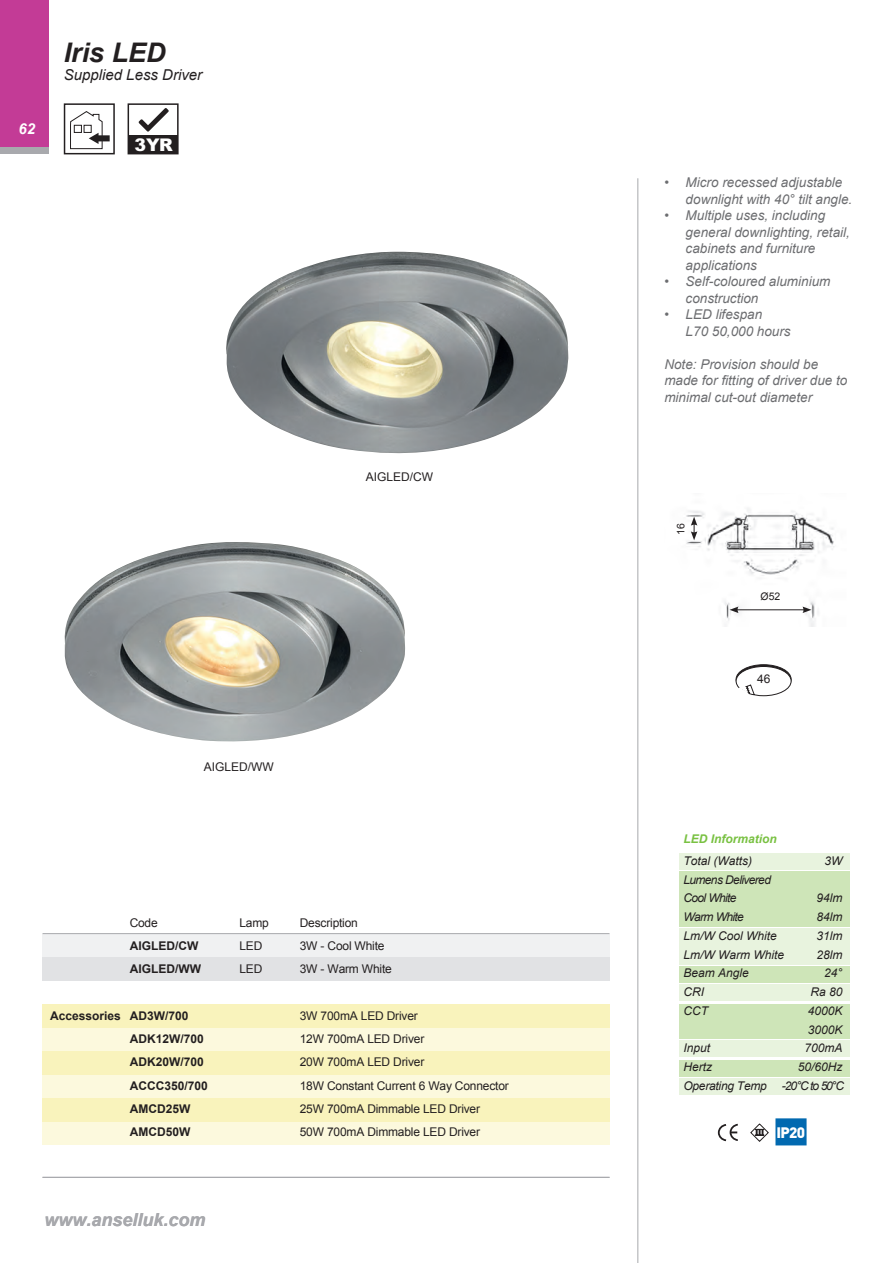
<style>
.page{position:relative;width:893px;height:1263px;background:#fff}
.page>*{position:absolute;margin:0;border:0;box-sizing:border-box;transform-origin:0 0}
.t1{font:italic 700 27px "Arial";color:#231f20}
.t2{font:italic 700 18px "Arial";color:#a8a9ad}
.t3{font:900 17.4px "Arial";color:#fff}
.t4{font:italic 15px "Arial";color:#231f20}
.t5{font:900 15px "DIN";color:#fff}
.t6{font:italic 700 15px "Arial";color:#fff}
.t7{font:italic 13.5px/16.5px "Arial";color:#6c6d70}
.t8{font:12px "Arial";letter-spacing:-.015em;color:#231f20}
.t9{font:italic 12px/18.8px "Arial";color:#231f20}
.t10{font:700 12px "Arial";color:#231f20}
.t11{font:italic 12px/18.8px "Arial";letter-spacing:-.05em;color:#231f20}
.t12{font:italic 12px/18.8px "Arial";letter-spacing:-.02em;color:#231f20;text-align:right}
.t13{font:italic 700 12px "Arial";color:#79c142}
.t14{font:10.5px "Arial";color:#231f20}
</style>
<div class="page">
<hr style="left:43px;top:1177px;width:566px;height:1px;background:#a8a9ad">
<hr style="left:637px;top:178px;width:1px;height:1085px;background:#a8a9ad">
<svg style="left:70px;top:111px;width:40px;height:38px"></svg>
<div style="left:64px;top:103px;width:51px;height:51px;border:2px solid #231f20"></div>
<div style="left:680px;top:871px;width:170px;height:56px;background:#cee5b8"></div>
<div style="left:680px;top:966px;width:170px;height:16px;background:#cee5b8"></div>
<div style="left:680px;top:1060px;width:170px;height:16px;background:#cee5b8"></div>
<div style="left:680px;top:1004px;width:170px;height:35px;background:#cee5b8"></div>
<div style="left:680px;top:941px;width:170px;height:24px;background:#e8f3de"></div>
<div style="left:680px;top:928px;width:170px;height:17px;background:#e8f3de"></div>
<div style="left:680px;top:984px;width:170px;height:16px;background:#e8f3de"></div>
<div style="left:680px;top:1078px;width:170px;height:16px;background:#e8f3de"></div>
<div style="left:680px;top:1041px;width:170px;height:16px;background:#e8f3de"></div>
<div style="left:680px;top:853px;width:170px;height:16px;background:#e8f3de"></div>
<div style="left:736px;top:664px;width:55px;height:30px;border:1px solid #231f20;border-radius:50%"></div>
<svg style="left:735px;top:666px;width:56px;height:30px"></svg>
<img style="left:686px;top:508px;width:148px;height:119px">
<hr style="left:736px;top:609px;width:69px;height:1px;background:#231f20">
<svg style="left:729px;top:606px;width:10px;height:7px"></svg>
<svg style="left:802px;top:606px;width:9px;height:7px"></svg>
<svg style="left:691px;top:517px;width:6px;height:23px"></svg>
<svg style="left:717px;top:1123px;width:21px;height:19px"></svg>
<svg style="left:750px;top:1123px;width:19px;height:19px"></svg>
<div style="left:775px;top:1118px;width:32px;height:27px;background:#0169b0"></div>
<img style="left:226px;top:252px;width:343px;height:202px">
<img style="left:64px;top:542px;width:341px;height:200px">
<div style="left:43px;top:1028px;width:567px;height:23px;background:#fcf9dd"></div>
<div style="left:43px;top:1004px;width:567px;height:24px;background:#f9f3bc"></div>
<div style="left:43px;top:1074px;width:567px;height:24px;background:#fcf9dd"></div>
<div style="left:43px;top:1051px;width:567px;height:23px;background:#f9f3bc"></div>
<div style="left:43px;top:1121px;width:567px;height:23px;background:#fcf9dd"></div>
<div style="left:43px;top:1098px;width:567px;height:23px;background:#f9f3bc"></div>
<div style="left:43px;top:934px;width:567px;height:23px;background:#f0f1f2"></div>
<div style="left:43px;top:957px;width:567px;height:24px;background:#e1e2e4"></div>
<hr style="left:43px;top:933px;width:566px;height:1px;background:#a8a9ad">
<div style="left:128px;top:135px;width:50px;height:19px;background:#231f20"></div>
<svg style="left:139px;top:108px;width:30px;height:24px"></svg>
<div style="left:128px;top:103px;width:51px;height:51px;border:2px solid #231f20"></div>
<div style="left:0;top:147px;width:49px;height:7px;background:#a8a9ad"></div>
<div style="left:0;top:0;width:49px;height:147px;background:#c33b96"></div>
<p class="t6" style="left:19px;top:118px;width:18px">62</p>
<h1 class="t1" style="left:64px;top:35px;width:104px">Iris LED</h1>
<p class="t4" style="left:64px;top:65px;width:140px">Supplied Less Driver</p>
<p class="t3" style="left:135px;top:132px;width:40px">3YR</p>
<p class="t8" style="left:366px;top:469px;width:69px">AIGLED/CW</p>
<p class="t8" style="left:204px;top:759px;width:72px">AIGLED/WW</p>
<p class="t10" style="left:50px;top:1008px;width:72px">Accessories</p>
<p class="t8" style="left:130px;top:915px;width:30px">Code</p>
<p class="t8" style="left:239px;top:915px;width:31px">Lamp</p>
<p class="t8" style="left:300px;top:915px;width:60px">Description</p>
<p class="t10" style="left:130px;top:938px;width:70px">AIGLED/CW</p>
<p class="t8" style="left:239px;top:938px;width:24px">LED</p>
<p class="t8" style="left:300px;top:938px;width:86px">3W - Cool White</p>
<p class="t10" style="left:130px;top:961px;width:73px">AIGLED/WW</p>
<p class="t8" style="left:239px;top:961px;width:24px">LED</p>
<p class="t8" style="left:300px;top:961px;width:94px">3W - Warm White</p>
<p class="t10" style="left:130px;top:1008px;width:60px">AD3W/700</p>
<p class="t8" style="left:300px;top:1008px;width:120px">3W 700mA LED Driver</p>
<p class="t10" style="left:130px;top:1031px;width:76px">ADK12W/700</p>
<p class="t8" style="left:300px;top:1031px;width:126px">12W 700mA LED Driver</p>
<p class="t10" style="left:130px;top:1054px;width:76px">ADK20W/700</p>
<p class="t8" style="left:300px;top:1054px;width:126px">20W 700mA LED Driver</p>
<p class="t10" style="left:130px;top:1077px;width:80px">ACCC350/700</p>
<p class="t8" style="left:300px;top:1077px;width:211px">18W Constant Current 6 Way Connector</p>
<p class="t10" style="left:130px;top:1101px;width:62px">AMCD25W</p>
<p class="t8" style="left:300px;top:1101px;width:182px">25W 700mA Dimmable LED Driver</p>
<p class="t10" style="left:130px;top:1124px;width:62px">AMCD50W</p>
<p class="t8" style="left:300px;top:1124px;width:182px">50W 700mA Dimmable LED Driver</p>
<h2 class="t2" style="left:44px;top:1208px;width:163px">www.anselluk.com</h2>
<p class="t7" style="left:686px;top:174px;width:168px;text-indent:-21px">• Micro recessed adjustable downlight with 40° tilt angle.</p>
<p class="t7" style="left:686px;top:207px;width:166px;text-indent:-21px">• Multiple uses, including general downlighting, retail, cabinets and furniture applications</p>
<p class="t7" style="left:686px;top:273px;width:146px;text-indent:-21px">• Self-coloured aluminium construction</p>
<p class="t7" style="left:686px;top:306px;width:107px;text-indent:-21px">• LED lifespan<br>L70 50,000 hours</p>
<p class="t7" style="left:664px;top:356px;width:185px">Note: Provision should be made for fitting of driver due to minimal cut-out diameter</p>
<p class="t14" style="left:674px;top:535px;width:13px;rotate:-90deg">16</p>
<p class="t14" style="left:760px;top:589px;width:21px">Ø52</p>
<p class="t8" style="left:757px;top:671px;width:15px">46</p>
<p class="t13" style="left:683px;top:831px;width:95px">LED Information</p>
<p class="t9" style="left:683px;top:851px;width:70px">Total (Watts)</p>
<p class="t9" style="left:824px;top:851px;width:19px">3W</p>
<p class="t11" style="left:683px;top:870px;width:89px">Lumens Delivered<br>Cool White</p>
<p class="t9" style="left:816px;top:889px;width:28px">94lm</p>
<p class="t11" style="left:683px;top:908px;width:62px">Warm White</p>
<p class="t9" style="left:816px;top:908px;width:28px">84lm</p>
<p class="t9" style="left:683px;top:926px;width:95px">Lm/W Cool White</p>
<p class="t9" style="left:816px;top:926px;width:28px">31lm</p>
<p class="t9" style="left:683px;top:945px;width:102px">Lm/W Warm White</p>
<p class="t9" style="left:816px;top:945px;width:28px">28lm</p>
<p class="t9" style="left:683px;top:964px;width:67px">Beam Angle</p>
<p class="t9" style="left:824px;top:964px;width:20px">24°</p>
<p class="t9" style="left:683px;top:983px;width:22px">CRI</p>
<p class="t9" style="left:810px;top:983px;width:34px">Ra 80</p>
<p class="t9" style="left:683px;top:1001px;width:26px">CCT</p>
<p class="t9" style="left:808px;top:1001px;width:36px">4000K<br>3000K</p>
<p class="t9" style="left:683px;top:1039px;width:28px">Input</p>
<p class="t9" style="left:804px;top:1039px;width:40px">700mA</p>
<p class="t9" style="left:683px;top:1058px;width:30px">Hertz</p>
<p class="t12" style="left:683px;top:1058px;width:162px">50/60Hz<br>Operating Temp -20°C to 50°C</p>
<p class="t5" style="left:777px;top:1123px;width:30px">IP20</p>
</div>
